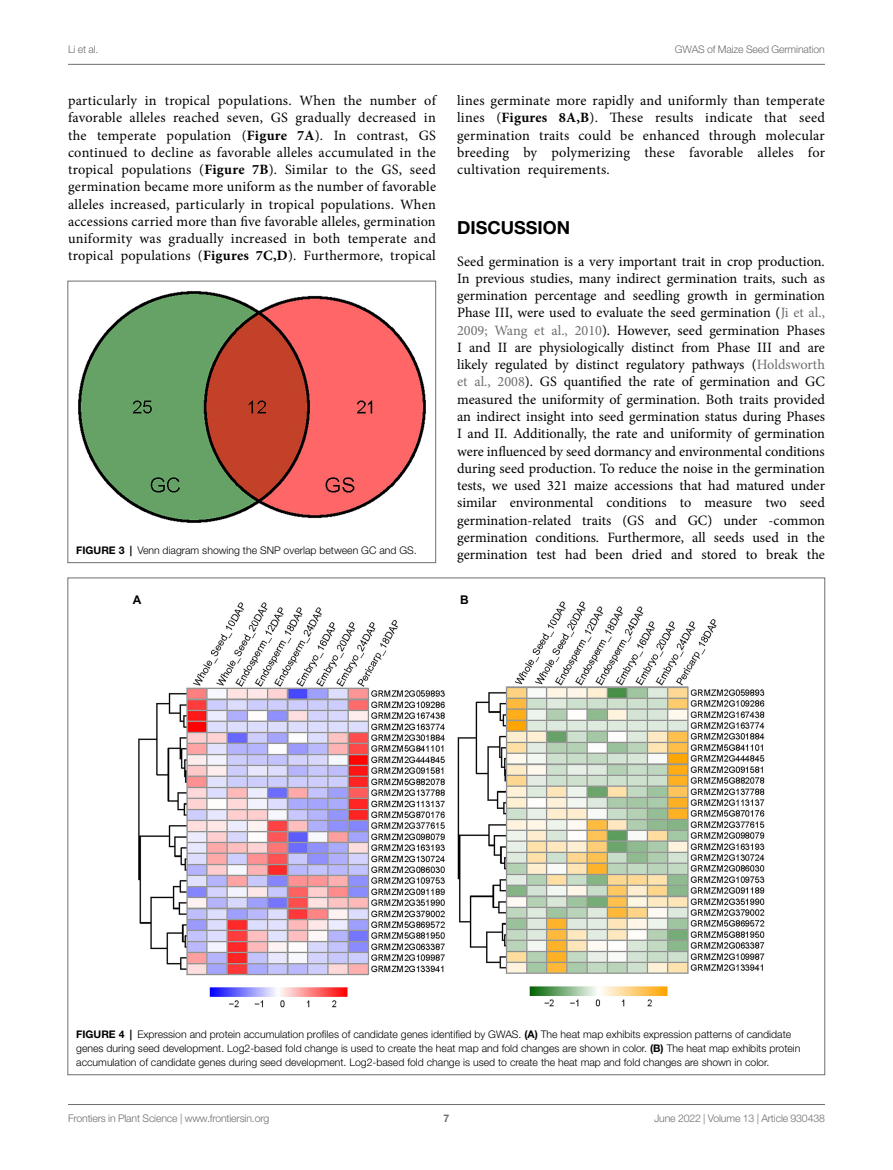
<style>
.page{position:relative;width:893px;height:1170px;background:#fff}
.page>*{position:absolute;margin:0;border:0;box-sizing:border-box;transform-origin:0 0}
.HEAD_1{font:700 18px "Helvetica Neue LT Std";color:#000}
.TEXT_FLUSH{font:14.25px/17.2px "Minion Pro";color:#000;text-align:justify}
.TEXT{font:14.25px/17.2px "Minion Pro";letter-spacing:.02em;color:#000;text-align:justify}
.t1{font:700 12px "Arial";color:#000}
.FIG_LEG{font:300 10.5px/14.2px "Helvetica Neue LT Std";color:#000}
.t2{font:300 10.5px "Helvetica Neue LT Std";letter-spacing:-.015em;color:#6d6e71}
.t3{font:700 10.5px "Helvetica Neue LT Std";color:#6d6e71}
.s1{font-weight:700}
.s2{color:#6d6e71}
</style>
<div class="page">
<hr style="left:68px;top:64px;width:757px;height:1px;background:#6d6e71">
<hr style="left:68px;top:1104px;width:757px;height:1px;background:#6d6e71">
<img style="left:78px;top:291px;width:348px;height:232px">
<div style="left:68px;top:281px;width:368px;height:281px;border:1px solid #6d6e71"></div>
<img style="left:138px;top:601px;width:627px;height:407px">
<p class="t2" style="left:68px;top:42px;width:32px">Li et al.</p>
<p class="t2" style="left:675px;top:42px;width:151px">GWAS of Maize Seed Germination</p>
<p class="TEXT" style="left:68px;top:92px;width:370px">particularly in tropical populations. When the number of favorable alleles reached seven, GS gradually decreased in the temperate population (<span class="s1">Figure 7A</span>). In contrast, GS continued to decline as favorable alleles accumulated in the tropical populations (<span class="s1">Figure 7B</span>). Similar to the GS, seed germination became more uniform as the number of favorable alleles increased, particularly in tropical populations. When accessions carried more than five favorable alleles, germination uniformity was gradually increased in both temperate and tropical populations (<span class="s1">Figures 7C,D</span>). Furthermore, tropical</p>
<p class="TEXT" style="left:457px;top:92px;width:369px">lines germinate more rapidly and uniformly than temperate lines (<span class="s1">Figures 8A,B</span>). These results indicate that seed germination traits could be enhanced through molecular breeding by polymerizing these favorable alleles for cultivation requirements.</p>
<p class="HEAD_1" style="left:457px;top:216px;width:115px">DISCUSSION</p>
<p class="TEXT_FLUSH" style="left:457px;top:252px;width:369px">Seed germination is a very important trait in crop production.<br>In previous studies, many indirect germination traits, such as germination percentage and seedling growth in germination Phase III, were used to evaluate the seed germination (<span class="s2">Ji et al., 2009; Wang et al., 2010</span>). However, seed germination Phases I and II are physiologically distinct from Phase III and are likely regulated by distinct regulatory pathways (<span class="s2">Holdsworth et al., 2008</span>). GS quantified the rate of germination and GC measured the uniformity of germination. Both traits provided an indirect insight into seed germination status during Phases I and II. Additionally, the rate and uniformity of germination were influenced by seed dormancy and environmental conditions during seed production. To reduce the noise in the germination tests, we used 321 maize accessions that had matured under similar environmental conditions to measure two seed germination-related traits (GS and GC) under -common germination conditions. Furthermore, all seeds used in the germination test had been dried and stored to break the</p>
<p class="FIG_LEG" style="left:76px;top:543px;width:342px"><span class="s1">FIGURE 3 |</span> Venn diagram showing the SNP overlap between GC and GS.</p>
<p class="t1" style="left:133px;top:591px;width:10px">A</p>
<p class="t1" style="left:460px;top:591px;width:10px">B</p>
<p class="FIG_LEG" style="left:76px;top:1026px;width:726px"><span class="s1">FIGURE 4 |</span> Expression and protein accumulation profiles of candidate genes identified by GWAS. <span class="s1">(A)</span> The heat map exhibits expression patterns of candidate genes during seed development. Log2-based fold change is used to create the heat map and fold changes are shown in color. <span class="s1">(B)</span> The heat map exhibits protein accumulation of candidate genes during seed development. Log2-based fold change is used to create the heat map and fold changes are shown in color.</p>
<p class="t2" style="left:68px;top:1111px;width:203px">Frontiers in Plant Science | www.frontiersin.org</p>
<p class="t3" style="left:444px;top:1111px;width:7px">7</p>
<p class="t2" style="left:654px;top:1111px;width:172px">June 2022 | Volume 13 | Article 930438</p>
</div>
